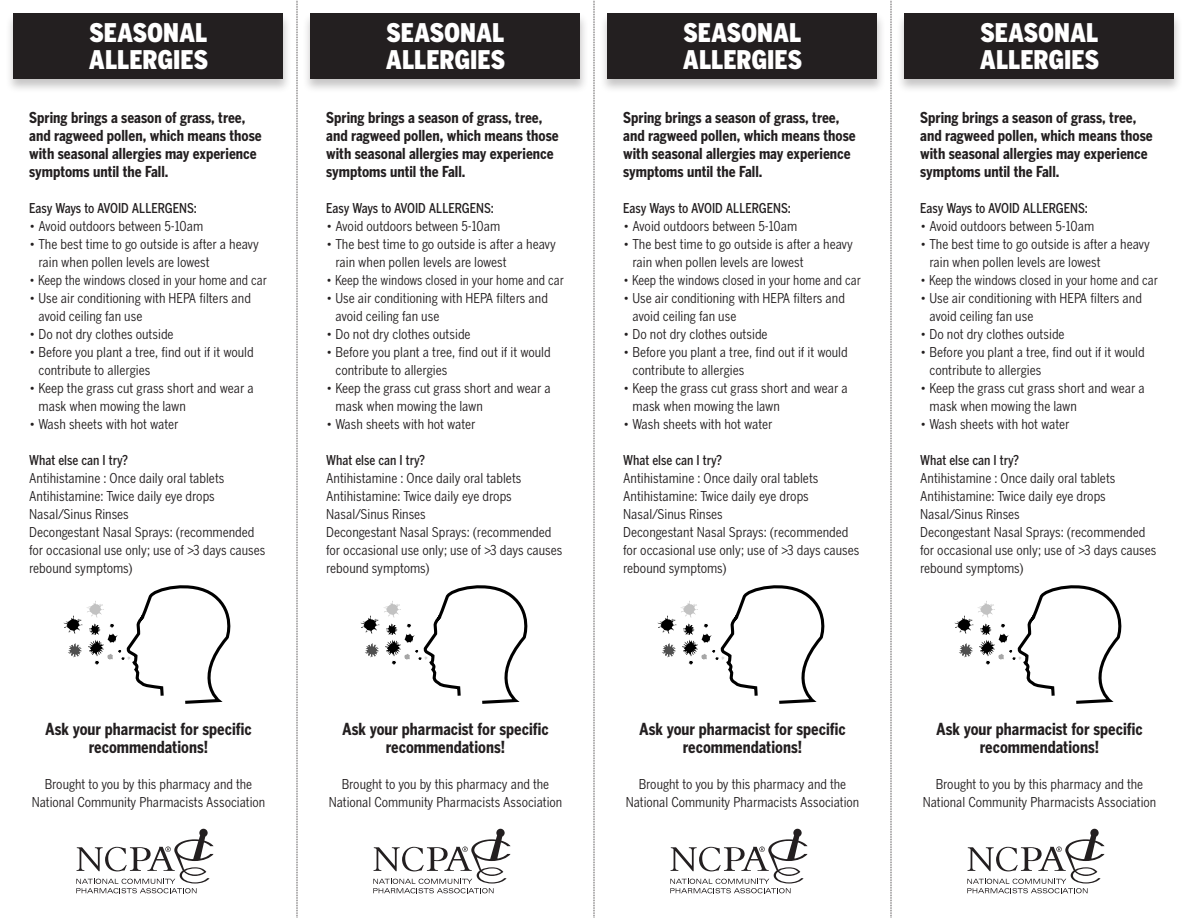
<style>
.page{position:relative;width:1188px;height:918px;background:#fff}
.page>*{position:absolute;margin:0;border:0;box-sizing:border-box;transform-origin:0 0}
.t1{font:900 25.5px/27px "Benton Gothic Cond";color:#fff}
.t2{font:700 16.5px/18px "Benton Gothic Cond";color:#231f20;text-align:center}
.t3{font:700 15px/18px "Benton Gothic Cond";color:#231f20}
.t4{font:13.5px/18px "Benton Gothic Cond";color:#231f20}
.t5{font:500 13.5px "Benton Gothic Cond";color:#231f20}
.t6{font:13.5px "Benton Gothic Cond";color:#231f20;scale:.96 1}
</style>
<div class="page">
<svg style="left:76px;top:829px;width:138px;height:64px"></svg>
<svg style="left:373px;top:829px;width:138px;height:64px"></svg>
<svg style="left:670px;top:829px;width:138px;height:64px"></svg>
<svg style="left:967px;top:829px;width:138px;height:64px"></svg>
<div style="left:5px;top:12px;width:287px;height:82px;background:#231f20;opacity:.26"></div>
<div style="left:14px;top:14px;width:270px;height:65px;background:#231f20"></div>
<svg style="left:64px;top:585px;width:167px;height:119px"></svg>
<div style="left:302px;top:12px;width:287px;height:82px;background:#231f20;opacity:.26"></div>
<div style="left:310px;top:14px;width:270px;height:65px;background:#231f20"></div>
<svg style="left:361px;top:585px;width:167px;height:119px"></svg>
<div style="left:599px;top:12px;width:287px;height:82px;background:#231f20;opacity:.26"></div>
<div style="left:608px;top:14px;width:270px;height:65px;background:#231f20"></div>
<svg style="left:658px;top:585px;width:167px;height:119px"></svg>
<div style="left:896px;top:12px;width:287px;height:82px;background:#231f20;opacity:.26"></div>
<div style="left:904px;top:14px;width:270px;height:65px;background:#231f20"></div>
<svg style="left:955px;top:585px;width:167px;height:119px"></svg>
<svg style="left:297px;top:0;width:1px;height:918px"></svg>
<svg style="left:594px;top:0;width:1px;height:918px"></svg>
<svg style="left:891px;top:0;width:1px;height:918px"></svg>
<p class="t1" style="left:89px;top:19px;width:121px">SEASONAL<br>ALLERGIES</p>
<p class="t3" style="left:29px;top:109px;width:234px">Spring brings a season of grass, tree, and ragweed pollen, which means those with seasonal allergies may experience symptoms until the Fall.</p>
<p class="t5" style="left:29px;top:200px;width:169px">Easy Ways to AVOID ALLERGENS:</p>
<p class="t4" style="left:29px;top:217px;width:176px">• Avoid outdoors between 5-10am</p>
<p class="t4" style="left:39px;top:235px;width:222px;text-indent:-9px">• The best time to go outside is after a heavy rain when pollen levels are lowest</p>
<p class="t6" style="left:29px;top:273px;width:249px">• Keep the windows closed in your home and car</p>
<p class="t4" style="left:39px;top:289px;width:214px;text-indent:-9px">• Use air conditioning with HEPA filters and avoid ceiling fan use</p>
<p class="t4" style="left:29px;top:325px;width:146px">• Do not dry clothes outside</p>
<p class="t4" style="left:39px;top:343px;width:217px;text-indent:-9px">• Before you plant a tree, find out if it would contribute to allergies</p>
<p class="t4" style="left:39px;top:379px;width:217px;text-indent:-9px">• Keep the grass cut grass short and wear a mask when mowing the lawn</p>
<p class="t4" style="left:29px;top:415px;width:151px">• Wash sheets with hot water</p>
<p class="t5" style="left:29px;top:452px;width:101px">What else can I try?</p>
<p class="t4" style="left:29px;top:469px;width:197px">Antihistamine : Once daily oral tablets</p>
<p class="t4" style="left:29px;top:487px;width:187px">Antihistamine: Twice daily eye drops</p>
<p class="t4" style="left:29px;top:505px;width:101px">Nasal/Sinus Rinses</p>
<p class="t4" style="left:29px;top:523px;width:238px">Decongestant Nasal Sprays: (recommended for occasional use only; use of &gt;3 days causes rebound symptoms)</p>
<p class="t2" style="left:45px;top:720px;width:208px">Ask your pharmacist for specific recommendations!</p>
<p class="t4" style="left:32px;top:775px;width:235px;text-align:center">Brought to you by this pharmacy and the<br>National Community Pharmacists Association</p>
<p class="t1" style="left:386px;top:19px;width:121px">SEASONAL<br>ALLERGIES</p>
<p class="t3" style="left:326px;top:109px;width:234px">Spring brings a season of grass, tree, and ragweed pollen, which means those with seasonal allergies may experience symptoms until the Fall.</p>
<p class="t5" style="left:326px;top:200px;width:169px">Easy Ways to AVOID ALLERGENS:</p>
<p class="t4" style="left:326px;top:217px;width:176px">• Avoid outdoors between 5-10am</p>
<p class="t4" style="left:336px;top:235px;width:222px;text-indent:-9px">• The best time to go outside is after a heavy rain when pollen levels are lowest</p>
<p class="t6" style="left:326px;top:273px;width:249px">• Keep the windows closed in your home and car</p>
<p class="t4" style="left:336px;top:289px;width:214px;text-indent:-9px">• Use air conditioning with HEPA filters and avoid ceiling fan use</p>
<p class="t4" style="left:326px;top:325px;width:146px">• Do not dry clothes outside</p>
<p class="t4" style="left:336px;top:343px;width:217px;text-indent:-9px">• Before you plant a tree, find out if it would contribute to allergies</p>
<p class="t4" style="left:336px;top:379px;width:217px;text-indent:-9px">• Keep the grass cut grass short and wear a mask when mowing the lawn</p>
<p class="t4" style="left:326px;top:415px;width:151px">• Wash sheets with hot water</p>
<p class="t5" style="left:326px;top:452px;width:101px">What else can I try?</p>
<p class="t4" style="left:326px;top:469px;width:197px">Antihistamine : Once daily oral tablets</p>
<p class="t4" style="left:326px;top:487px;width:187px">Antihistamine: Twice daily eye drops</p>
<p class="t4" style="left:326px;top:505px;width:101px">Nasal/Sinus Rinses</p>
<p class="t4" style="left:326px;top:523px;width:238px">Decongestant Nasal Sprays: (recommended for occasional use only; use of &gt;3 days causes rebound symptoms)</p>
<p class="t2" style="left:342px;top:720px;width:208px">Ask your pharmacist for specific recommendations!</p>
<p class="t4" style="left:329px;top:775px;width:235px;text-align:center">Brought to you by this pharmacy and the<br>National Community Pharmacists Association</p>
<p class="t1" style="left:683px;top:19px;width:121px">SEASONAL<br>ALLERGIES</p>
<p class="t3" style="left:623px;top:109px;width:234px">Spring brings a season of grass, tree, and ragweed pollen, which means those with seasonal allergies may experience symptoms until the Fall.</p>
<p class="t5" style="left:623px;top:200px;width:169px">Easy Ways to AVOID ALLERGENS:</p>
<p class="t4" style="left:623px;top:217px;width:176px">• Avoid outdoors between 5-10am</p>
<p class="t4" style="left:633px;top:235px;width:222px;text-indent:-9px">• The best time to go outside is after a heavy rain when pollen levels are lowest</p>
<p class="t6" style="left:623px;top:273px;width:249px">• Keep the windows closed in your home and car</p>
<p class="t4" style="left:633px;top:289px;width:214px;text-indent:-9px">• Use air conditioning with HEPA filters and avoid ceiling fan use</p>
<p class="t4" style="left:623px;top:325px;width:146px">• Do not dry clothes outside</p>
<p class="t4" style="left:633px;top:343px;width:217px;text-indent:-9px">• Before you plant a tree, find out if it would contribute to allergies</p>
<p class="t4" style="left:633px;top:379px;width:217px;text-indent:-9px">• Keep the grass cut grass short and wear a mask when mowing the lawn</p>
<p class="t4" style="left:623px;top:415px;width:151px">• Wash sheets with hot water</p>
<p class="t5" style="left:623px;top:452px;width:101px">What else can I try?</p>
<p class="t4" style="left:623px;top:469px;width:197px">Antihistamine : Once daily oral tablets</p>
<p class="t4" style="left:623px;top:487px;width:187px">Antihistamine: Twice daily eye drops</p>
<p class="t4" style="left:623px;top:505px;width:101px">Nasal/Sinus Rinses</p>
<p class="t4" style="left:623px;top:523px;width:238px">Decongestant Nasal Sprays: (recommended for occasional use only; use of &gt;3 days causes rebound symptoms)</p>
<p class="t2" style="left:639px;top:720px;width:208px">Ask your pharmacist for specific recommendations!</p>
<p class="t4" style="left:626px;top:775px;width:235px;text-align:center">Brought to you by this pharmacy and the<br>National Community Pharmacists Association</p>
<p class="t1" style="left:980px;top:19px;width:121px">SEASONAL<br>ALLERGIES</p>
<p class="t3" style="left:920px;top:109px;width:234px">Spring brings a season of grass, tree, and ragweed pollen, which means those with seasonal allergies may experience symptoms until the Fall.</p>
<p class="t5" style="left:920px;top:200px;width:169px">Easy Ways to AVOID ALLERGENS:</p>
<p class="t4" style="left:920px;top:217px;width:176px">• Avoid outdoors between 5-10am</p>
<p class="t4" style="left:930px;top:235px;width:222px;text-indent:-9px">• The best time to go outside is after a heavy rain when pollen levels are lowest</p>
<p class="t6" style="left:920px;top:273px;width:249px">• Keep the windows closed in your home and car</p>
<p class="t4" style="left:930px;top:289px;width:214px;text-indent:-9px">• Use air conditioning with HEPA filters and avoid ceiling fan use</p>
<p class="t4" style="left:920px;top:325px;width:146px">• Do not dry clothes outside</p>
<p class="t4" style="left:930px;top:343px;width:217px;text-indent:-9px">• Before you plant a tree, find out if it would contribute to allergies</p>
<p class="t4" style="left:930px;top:379px;width:217px;text-indent:-9px">• Keep the grass cut grass short and wear a mask when mowing the lawn</p>
<p class="t4" style="left:920px;top:415px;width:151px">• Wash sheets with hot water</p>
<p class="t5" style="left:920px;top:452px;width:101px">What else can I try?</p>
<p class="t4" style="left:920px;top:469px;width:197px">Antihistamine : Once daily oral tablets</p>
<p class="t4" style="left:920px;top:487px;width:187px">Antihistamine: Twice daily eye drops</p>
<p class="t4" style="left:920px;top:505px;width:101px">Nasal/Sinus Rinses</p>
<p class="t4" style="left:920px;top:523px;width:238px">Decongestant Nasal Sprays: (recommended for occasional use only; use of &gt;3 days causes rebound symptoms)</p>
<p class="t2" style="left:936px;top:720px;width:208px">Ask your pharmacist for specific recommendations!</p>
<p class="t4" style="left:923px;top:775px;width:235px;text-align:center">Brought to you by this pharmacy and the<br>National Community Pharmacists Association</p>
</div>
